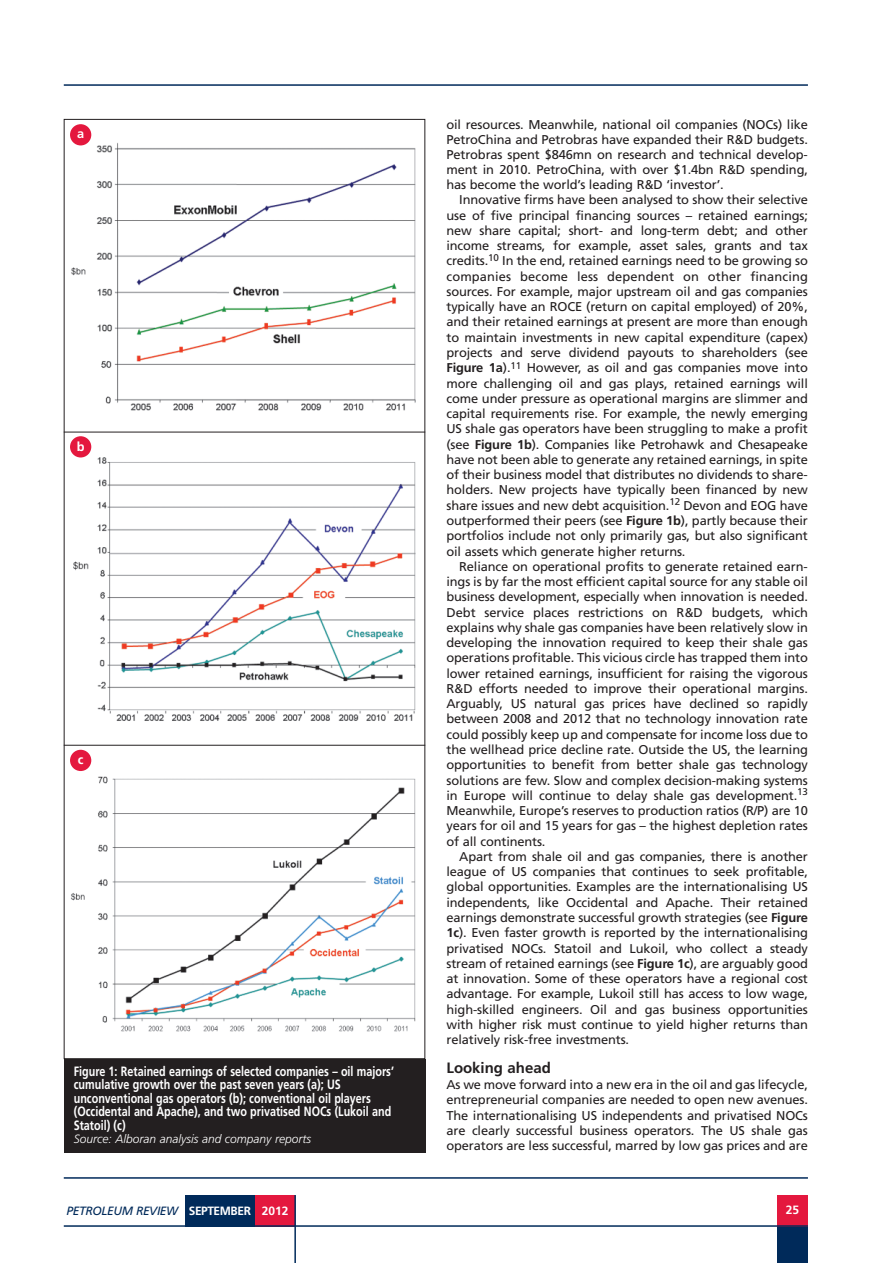
<style>
.page{position:relative;width:893px;height:1263px;background:#fff}
.page>*{position:absolute;margin:0;border:0;box-sizing:border-box;transform-origin:0 0}
.t1{font:700 15px "Frutiger";color:#231f20}
.t2{font:700 13.5px/13.5px "Frutiger";color:#fff;scale:.8 1}
.t3{font:12.75px/15.3px "Frutiger";letter-spacing:-.01em;color:#231f20;text-align:justify}
.t4{font:700 12.75px "Frutiger";color:#fff}
.t5{font:italic 300 12px "Frutiger";color:#fff}
.t6{font:italic 12px "Frutiger";letter-spacing:-.03em;color:#002a5a}
.t7{font:700 12px "Frutiger";color:#fff}
.s1{font-weight:700}
.s2{font-weight:700;font-style:normal;color:#fff}
</style>
<div class="page">
<div style="left:185px;top:1195px;width:73px;height:31px;background:#002a5a"></div>
<div style="left:256px;top:1195px;width:39px;height:31px;background:#e4183e"></div>
<hr style="left:64px;top:1177px;width:744px;height:2px;background:#002a5a">
<div style="left:777px;top:1226px;width:31px;height:37px;background:#002a5a"></div>
<div style="left:777px;top:1195px;width:31px;height:31px;background:#e4183e"></div>
<hr style="left:64px;top:1225px;width:744px;height:2px;background:#002a5a">
<hr style="left:294px;top:1195px;width:2px;height:68px;background:#002a5a">
<hr style="left:64px;top:84px;width:744px;height:2px;background:#002a5a">
<div style="left:64px;top:1059px;width:361px;height:93px;background:#231f20"></div>
<img style="left:70px;top:133px;width:346px;height:278px">
<img style="left:70px;top:448px;width:346px;height:273px">
<img style="left:71px;top:767px;width:345px;height:265px">
<hr style="left:64px;top:432px;width:361px;height:1px;background:#231f20">
<hr style="left:64px;top:745px;width:361px;height:1px;background:#231f20">
<div style="left:70px;top:436px;width:21px;height:21px;background:#e4183e;border-radius:50%"></div>
<div style="left:70px;top:124px;width:21px;height:21px;background:#e4183e;border-radius:50%"></div>
<div style="left:70px;top:750px;width:21px;height:21px;background:#e4183e;border-radius:50%"></div>
<p class="t4" style="left:77px;top:129px;width:9px">a</p>
<p class="t4" style="left:77px;top:441px;width:9px">b</p>
<p class="t4" style="left:78px;top:754px;width:7px">c</p>
<p class="t2" style="left:74px;top:1065px;width:402px">Figure 1: Retained earnings of selected companies – oil majors’ cumulative growth over the past seven years (a); US unconventional gas operators (b); conventional oil players (Occidental and Apache), and two privatised NOCs (Lukoil and Statoil) (c)</p>
<p class="t5" style="left:74px;top:1134px;width:239px">Source: Alboran analysis and company reports</p>
<p class="t3" style="left:446px;top:118px;width:363px">oil resources. Meanwhile, national oil companies (NOCs) like PetroChina and Petrobras have expanded their R&amp;D budgets.<br>Petrobras spent $846mn on research and technical develop&shy;ment in 2010. PetroChina, with over $1.4bn R&amp;D spending, has become the world’s leading R&amp;D ‘investor’.</p>
<p class="t3" style="left:446px;top:193px;width:363px;text-indent:13px">Innovative firms have been analysed to show their selective use of five principal financing sources – retained earnings; new share capital; short- and long-term debt; and other income streams, for example, asset sales, grants and tax credits.<sup>10</sup> In the end, retained earnings need to be growing so companies become less dependent on other financing sources. For example, major upstream oil and gas companies typically have an ROCE (return on capital employed) of 20%, and their retained earnings at present are more than enough to maintain investments in new capital expenditure (capex) projects and serve dividend payouts to shareholders (see <span class="s1">Figure 1a</span>).<sup>11</sup> However, as oil and gas companies move into more challenging oil and gas plays, retained earnings will come under pressure as operational margins are slimmer and capital requirements rise. For example, the newly emerging US shale gas operators have been struggling to make a profit (see <span class="s1">Figure 1b</span>). Companies like Petrohawk and Chesapeake have not been able to generate any retained earnings, in spite of their business model that distributes no dividends to share&shy;holders. New projects have typically been financed by new share issues and new debt acquisition.<sup>12</sup> Devon and EOG have outperformed their peers (see <span class="s1">Figure 1b</span>), partly because their portfolios include not only primarily gas, but also significant oil assets which generate higher returns.</p>
<p class="t3" style="left:446px;top:560px;width:363px;text-indent:13px">Reliance on operational profits to generate retained earn&shy;ings is by far the most efficient capital source for any stable oil business development, especially when innovation is needed.<br>Debt service places restrictions on R&amp;D budgets, which explains why shale gas companies have been relatively slow in developing the innovation required to keep their shale gas operations profitable. This vicious circle has trapped them into lower retained earnings, insufficient for raising the vigorous R&amp;D efforts needed to improve their operational margins.<br>Arguably, US natural gas prices have declined so rapidly between 2008 and 2012 that no technology innovation rate could possibly keep up and compensate for income loss due to the wellhead price decline rate. Outside the US, the learning opportunities to benefit from better shale gas technology solutions are few. Slow and complex decision-making systems in Europe will continue to delay shale gas development.<sup>13<br></sup>Meanwhile, Europe’s reserves to production ratios (R/P) are 10 years for oil and 15 years for gas – the highest depletion rates of all continents.</p>
<p class="t3" style="left:446px;top:850px;width:363px;text-indent:13px">Apart from shale oil and gas companies, there is another league of US companies that continues to seek profitable, global opportunities. Examples are the internationalising US independents, like Occidental and Apache. Their retained earnings demonstrate successful growth strategies (see <span class="s1">Figure 1c</span>). Even faster growth is reported by the internationalising privatised NOCs. Statoil and Lukoil, who collect a steady stream of retained earnings (see <span class="s1">Figure 1c</span>), are arguably good at innovation. Some of these operators have a regional cost advantage. For example, Lukoil still has access to low wage, high-skilled engineers. Oil and gas business opportunities with higher risk must continue to yield higher returns than relatively risk-free investments.</p>
<p class="t1" style="left:446px;top:1061px;width:106px">Looking ahead</p>
<p class="t3" style="left:446px;top:1078px;width:363px">As we move forward into a new era in the oil and gas lifecycle, entrepreneurial companies are needed to open new avenues.<br>The internationalising US independents and privatised NOCs are clearly successful business operators. The US shale gas operators are less successful, marred by low gas prices and are</p>
<p class="t6" style="left:66px;top:1206px;width:223px">PETROLEUM REVIEW <span class="s2">SEPTEMBER 2012</span></p>
<p class="t7" style="left:786px;top:1205px;width:15px">25</p>
</div>
